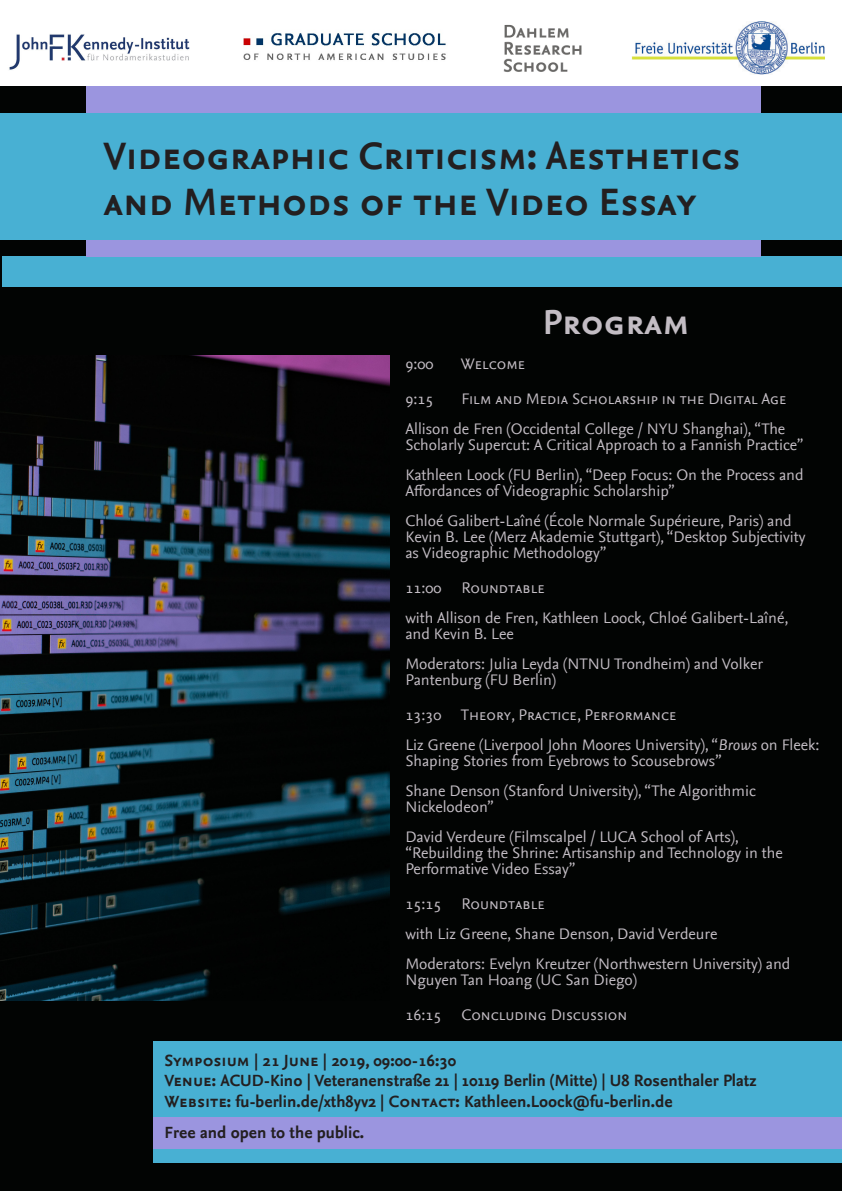
<style>
.page{position:relative;width:842px;height:1191px;background:#fff}
.page>*{position:absolute;margin:0;border:0;box-sizing:border-box;transform-origin:0 0}
.t1{font:40px "Nexus Sans Bold SC";color:#231f20}
.t2{font:36px "Nexus Sans Bold SC";color:#c3bdc4}
.t3{font:700 17px "Nexus Sans";color:#231f20}
.t4{font:17px "Nexus Sans Bold SC";color:#231f20}
.t5{font:16px/16px "Nexus Sans";color:#c3bdc4}
.t6{font:16px "Nexus Sans Regular SC";color:#c3bdc4}
.s1{font-style:italic}
.s2{font-family:"Nexus Sans Bold SC";font-weight:400}
</style>
<div class="page">
<img style="left:631px;top:22px;width:194px;height:52px">
<img style="left:9px;top:34px;width:181px;height:36px">
<div style="left:0;top:86px;width:842px;height:209px;background:#020403"></div>
<div style="left:3px;top:257px;width:839px;height:31px;background:#48b0d3"></div>
<div style="left:0;top:288px;width:842px;height:903px;background:#020403"></div>
<img style="left:244px;top:33px;width:202px;height:28px">
<img style="left:503px;top:24px;width:79px;height:48px">
<div style="left:86px;top:86px;width:675px;height:171px;background:#9b95df"></div>
<div style="left:0;top:113px;width:842px;height:127px;background:#48b0d3"></div>
<div style="left:153px;top:1041px;width:689px;height:121px;background:#48b0d3"></div>
<img style="left:0;top:356px;width:390px;height:644px">
<div style="left:153px;top:1117px;width:689px;height:31px;background:#9b95df"></div>
<p class="t1" style="left:103px;top:133px;width:639px">Videographic Criticism: Aesthetics</p>
<p class="t1" style="left:103px;top:179px;width:594px">and Methods of the Video Essay</p>
<p class="t2" style="left:543px;top:301px;width:148px">Program</p>
<p class="t6" style="left:405px;top:355px;width:29px">9:00</p>
<p class="t6" style="left:461px;top:355px;width:66px">Welcome</p>
<p class="t6" style="left:405px;top:390px;width:29px">9:15</p>
<p class="t6" style="left:461px;top:390px;width:327px">Film and Media Scholarship in the Digital Age</p>
<p class="t5" style="left:405px;top:421px;width:381px">Allison de Fren (Occidental College / NYU Shanghai), “The</p>
<p class="t5" style="left:405px;top:437px;width:399px">Scholarly Supercut: A Critical Approach to a Fannish Practice”</p>
<p class="t5" style="left:405px;top:467px;width:400px">Kathleen Loock (FU Berlin), “Deep Focus: On the Process and<br>Affordances of Videographic Scholarship”</p>
<p class="t5" style="left:405px;top:513px;width:388px">Chloé Galibert-Laîné (École Normale Supérieure, Paris) and</p>
<p class="t5" style="left:405px;top:529px;width:402px">Kevin B. Lee (Merz Akademie Stuttgart), “Desktop Subjectivity as Videographic Methodology”</p>
<p class="t6" style="left:405px;top:579px;width:37px">11:00</p>
<p class="t6" style="left:461px;top:579px;width:85px">Roundtable</p>
<p class="t5" style="left:405px;top:610px;width:384px">with Allison de Fren, Kathleen Loock, Chloé Galibert-Laîné, and Kevin B. Lee</p>
<p class="t5" style="left:405px;top:656px;width:359px">Moderators: Julia Leyda (NTNU Trondheim) and Volker</p>
<p class="t5" style="left:405px;top:672px;width:152px">Pantenburg (FU Berlin)</p>
<p class="t6" style="left:405px;top:706px;width:273px">13:30 Theory, Practice, Performance</p>
<p class="t5" style="left:405px;top:737px;width:415px">Liz Greene (Liverpool John Moores University), “<span class="s1">Brows</span> on Fleek:<br>Shaping Stories from Eyebrows to Scousebrows”</p>
<p class="t5" style="left:405px;top:783px;width:352px">Shane Denson (Stanford University), “The Algorithmic</p>
<p class="t5" style="left:405px;top:799px;width:90px">Nickelodeon”</p>
<p class="t5" style="left:405px;top:829px;width:335px">David Verdeure (Filmscalpel / LUCA School of Arts),</p>
<p class="t5" style="left:405px;top:845px;width:379px">“Rebuilding the Shrine: Artisanship and Technology in the<br>Performative Video Essay”</p>
<p class="t6" style="left:405px;top:895px;width:37px">15:15</p>
<p class="t6" style="left:461px;top:895px;width:85px">Roundtable</p>
<p class="t5" style="left:405px;top:926px;width:314px">with Liz Greene, Shane Denson, David Verdeure</p>
<p class="t5" style="left:405px;top:956px;width:387px">Moderators: Evelyn Kreutzer (Northwestern University) and</p>
<p class="t5" style="left:405px;top:972px;width:233px">Nguyen Tan Hoang (UC San Diego)</p>
<p class="t6" style="left:405px;top:1006px;width:37px">16:15</p>
<p class="t6" style="left:461px;top:1006px;width:167px">Concluding Discussion</p>
<p class="t4" style="left:164px;top:1050px;width:293px">Symposium | 21 June | 2019, 09:00-16:30</p>
<p class="t3" style="left:164px;top:1071px;width:594px"><span class="s2">Venue:</span> ACUD-Kino | Veteranenstraße 21 | 10119 Berlin (Mitte) | U8 Rosenthaler Platz</p>
<p class="t3" style="left:164px;top:1091px;width:510px"><span class="s2">Website:</span> fu-berlin.de/xth8yv2 <span class="s2">| Contact:</span> Kathleen.Loock@fu-berlin.de</p>
<p class="t3" style="left:164px;top:1122px;width:201px">Free and open to the public.</p>
</div>
